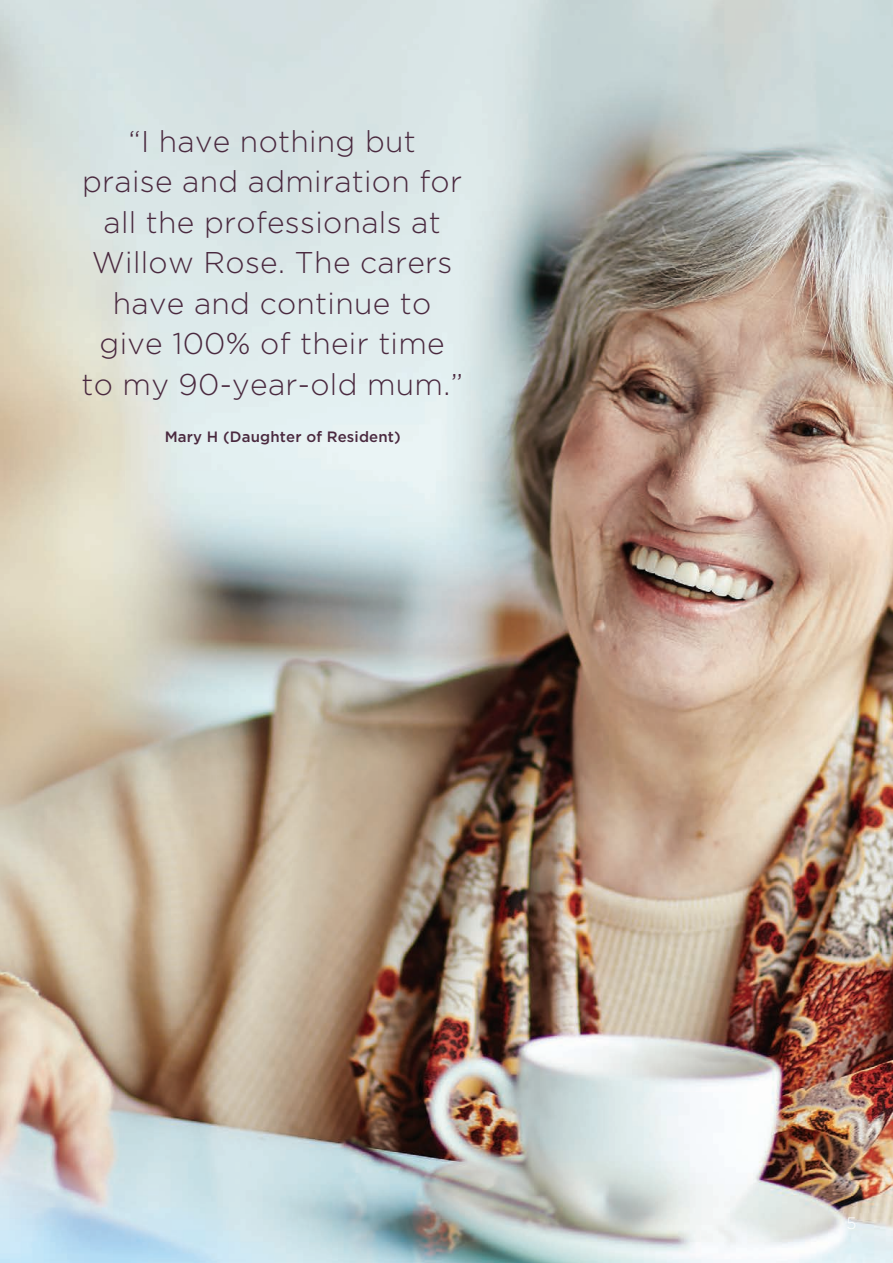
<style>
.page{position:relative;width:893px;height:1263px;background:#fff}
.page>*{position:absolute;margin:0;border:0;box-sizing:border-box;transform-origin:0 0}
.t1{font:300 30px/40.5px "Gotham";letter-spacing:.01em;color:#4a293f;text-align:center}
.t2{font:300 16.5px "Gotham";color:#fff}
.t3{font:500 15px "Gotham";letter-spacing:.01em;color:#4a293f}
</style>
<div class="page">
<img style="left:0;top:0;width:893px;height:1263px">
<p class="t1" style="left:81px;top:120px;width:383px">“I have nothing but praise and admiration for all the professionals at<br>Willow Rose. The carers have and continue to give 100% of their time to my 90-year-old mum.”</p>
<p class="t3" style="left:165px;top:427px;width:238px">Mary H (Daughter of Resident)</p>
<p class="t2" style="left:846px;top:1213px;width:11px">5</p>
</div>
